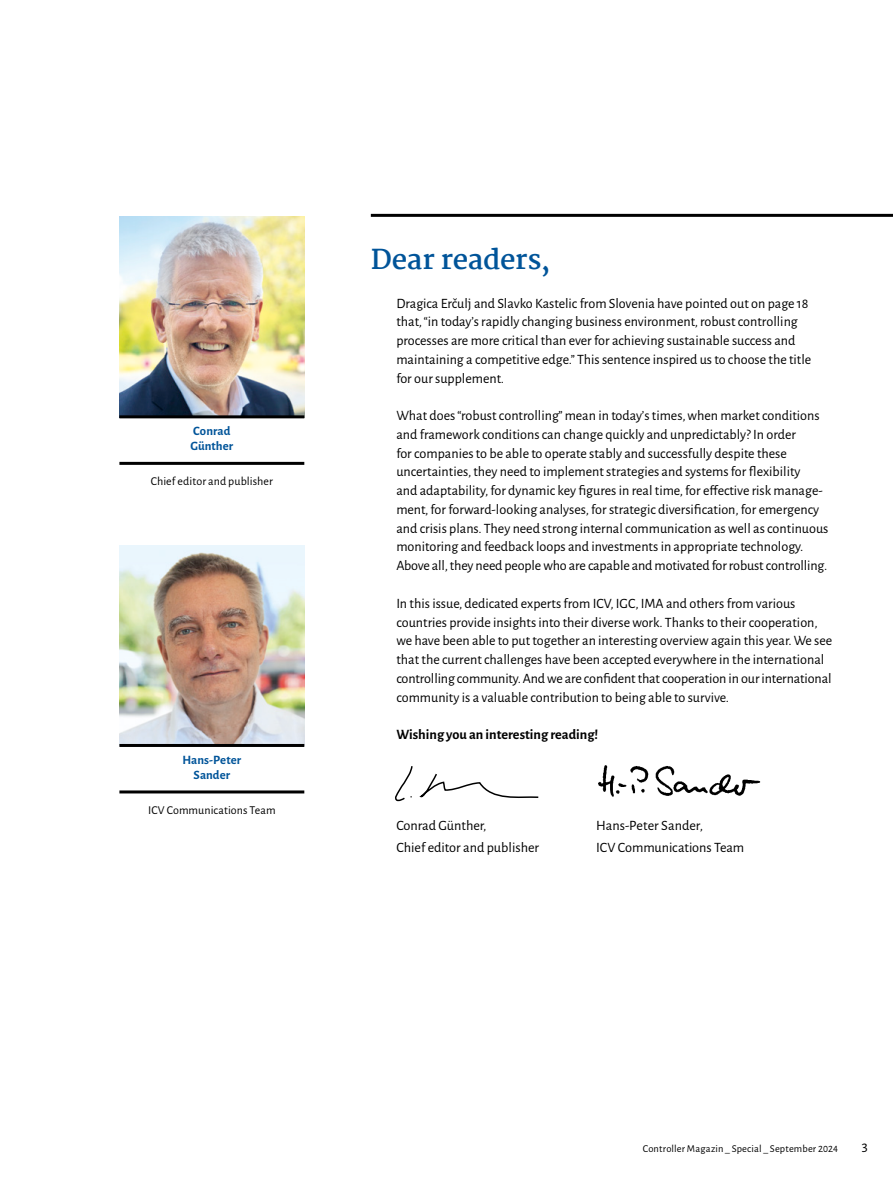
<style>
.page{position:relative;width:893px;height:1191px;background:#fff}
.page>*{position:absolute;margin:0;border:0;box-sizing:border-box;transform-origin:0 0}
.t1{font:700 27px "Martel";letter-spacing:-.01em;color:#005499}
.t2{font:14.25px/18.8px "Alegreya Sans";color:#000}
.t3{font:700 14.25px "Alegreya Sans";color:#000}
.t4{font:700 12.75px/15px "Alegreya Sans";letter-spacing:.005em;color:#005499}
.t5{font:12px "Alegreya Sans";letter-spacing:.005em;color:#000}
.t6{font:10.5px "Alegreya Sans";letter-spacing:.015em;color:#000}
</style>
<div class="page">
<hr style="left:371px;top:214px;width:522px;height:3px;background:#000">
<img style="left:119px;top:217px;width:185px;height:198px">
<hr style="left:119px;top:415px;width:185px;height:3px;background:#000">
<hr style="left:119px;top:462px;width:185px;height:3px;background:#000">
<img style="left:119px;top:545px;width:185px;height:199px">
<hr style="left:119px;top:744px;width:185px;height:3px;background:#000">
<hr style="left:119px;top:790px;width:185px;height:3px;background:#000">
<img style="left:598px;top:765px;width:163px;height:32px">
<svg style="left:395px;top:766px;width:144px;height:36px"></svg>
<p class="t4" style="left:190px;top:423px;width:44px">Conrad<br>Günther</p>
<p class="t5" style="left:151px;top:473px;width:124px">Chief editor and publisher</p>
<p class="t4" style="left:182px;top:751px;width:60px;text-align:center">Hans-Peter<br>Sander</p>
<p class="t5" style="left:148px;top:802px;width:129px">ICV Communications Team</p>
<h1 class="t1" style="left:371px;top:244px;width:181px">Dear readers,</h1>
<p class="t2" style="left:396px;top:293px;width:416px">Dragica Erčulj and Slavko Kastelic from Slovenia have pointed out on page 18 that, “in today’s rapidly changing business environment, robust controlling processes are more critical than ever for achieving sustainable success and maintaining a competitive edge.” This sentence inspired us to choose the title for our supplement.</p>
<p class="t2" style="left:396px;top:405px;width:434px">What does “robust controlling” mean in today’s times, when market conditions and framework conditions can change quickly and unpredictably? In order<br>for companies to be able to operate stably and successfully despite these uncertainties, they need to implement strategies and systems for flexibility<br>and adaptability, for dynamic key figures in real time, for effective risk manage&shy;ment, for forward-looking analyses, for strategic diversification, for emergency and crisis plans. They need strong internal communication as well as continuous monitoring and feedback loops and investments in appropriate technology.<br>Above all, they need people who are capable and motivated for robust controlling.</p>
<p class="t2" style="left:396px;top:593px;width:437px">In this issue, dedicated experts from ICV, IGC, IMA and others from various countries provide insights into their diverse work. Thanks to their cooperation, we have been able to put together an interesting overview again this year. We see that the current challenges have been accepted everywhere in the international controlling community. And we are confident that cooperation in our international community is a valuable contribution to being able to survive.</p>
<p class="t3" style="left:396px;top:724px;width:203px">Wishing you an interesting reading!</p>
<p class="t2" style="left:396px;top:813px;width:144px;line-height:21.8px">Conrad Günther,<br>Chief editor and publisher</p>
<p class="t2" style="left:596px;top:813px;width:150px;line-height:21.8px">Hans-Peter Sander,<br>ICV Communications Team</p>
<p class="t6" style="left:643px;top:1141px;width:197px">Controller Magazin _ Special _ September 2024</p>
<p class="t2" style="left:861px;top:1137px;width:8px">3</p>
</div>
